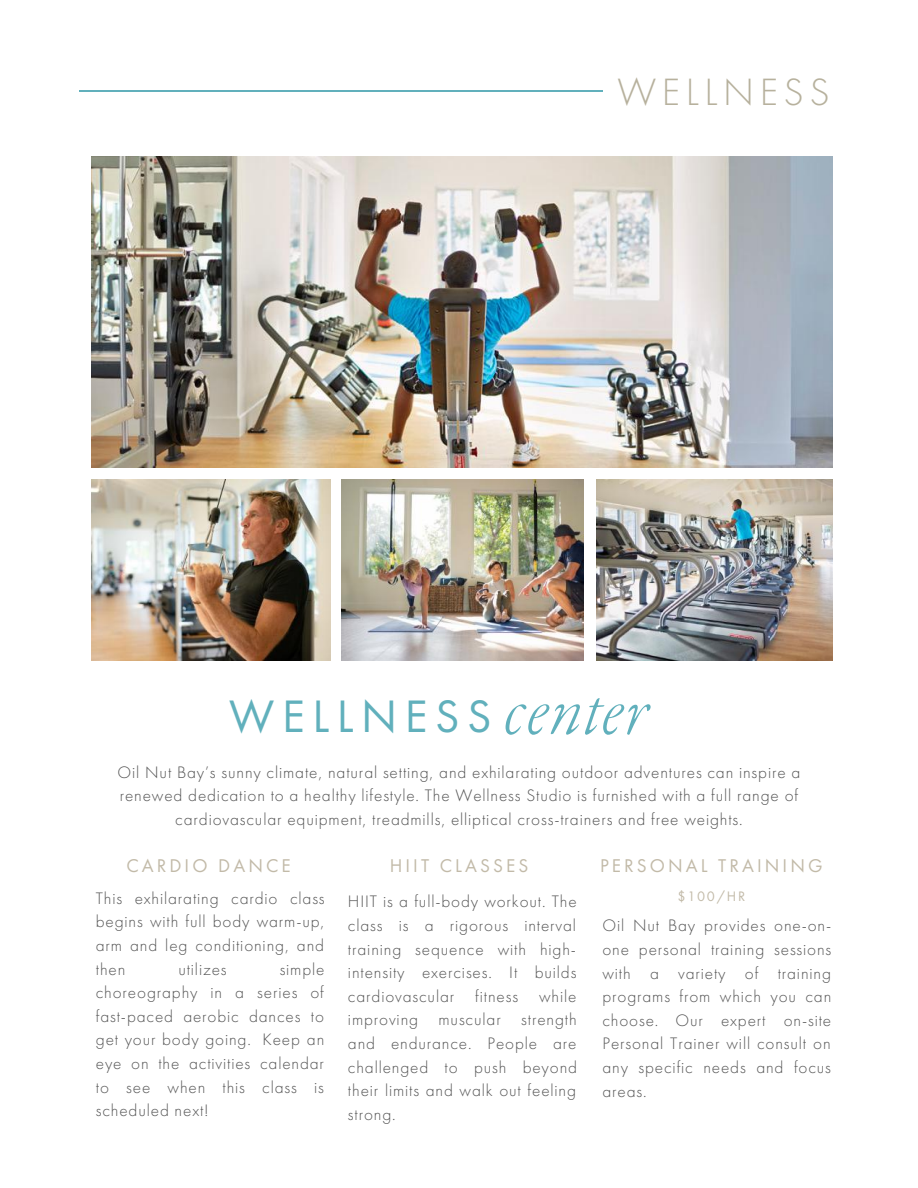
<style>
.page{position:relative;width:918px;height:1188px;background:#fff}
.page>*{position:absolute;margin:0;border:0;box-sizing:border-box;transform-origin:0 0}
.t1{font:47.25px "Futura PT";letter-spacing:.16em;color:#61b0bc}
.t2{font:300 39.45px "Futura PT";letter-spacing:.14em;color:#b7b19d}
.t3{font:19.2px "Futura PT";letter-spacing:.16em;color:#c2baa8}
.t4{font:300 17.25px/23.7px "Futura PT";letter-spacing:.05em;color:#545454;text-align:justify}
.t5{font:300 17.25px/23.7px "Futura PT";letter-spacing:.05em;color:#525252;text-align:center}
.t6{font:14.25px "Futura PT";color:#c2baa8}
.s1{font-family:"Garamond Premr Pro Lt It Disp";font-size:79.2px}
</style>
<div class="page">
<hr style="left:80px;top:91px;width:523px;height:1px;background:#61b0bc">
<img style="left:92px;top:157px;width:740px;height:310px">
<img style="left:342px;top:479px;width:242px;height:181px">
<img style="left:596px;top:479px;width:236px;height:181px">
<img style="left:92px;top:479px;width:238px;height:181px">
<h2 class="t2" style="left:618px;top:67px;width:214px">WELLNESS</h2>
<h1 class="t1" style="left:229px;top:686px;width:421px">WELLNESS<span class="s1">center</span></h1>
<p class="t5" style="left:118px;top:760px;width:684px">Oil Nut Bay’s sunny climate, natural setting, and exhilarating outdoor adventures can inspire a renewed dedication to a healthy lifestyle. The Wellness Studio is furnished with a full range of cardiovascular equipment, treadmills, elliptical cross-trainers and free weights.</p>
<p class="t3" style="left:126px;top:853px;width:166px">CARDIO DANCE</p>
<p class="t3" style="left:390px;top:853px;width:140px">HIIT CLASSES</p>
<p class="t3" style="left:600px;top:853px;width:224px">PERSONAL TRAINING</p>
<p class="t4" style="left:96px;top:886px;width:230px">This exhilarating cardio class begins with full body warm-up, arm and leg conditioning, and then</p>
<p class="t6" style="left:678px;top:887px;width:69px">$100/HR</p>
<p class="t4" style="left:348px;top:890px;width:231px">HIIT is a full-body workout. The class is a rigorous interval training sequence with high&shy;intensity exercises. It builds cardiovascular fitness while improving muscular strength and endurance. People are challenged to push beyond their limits and walk out feeling strong.</p>
<p class="t4" style="left:602px;top:914px;width:230px">Oil Nut Bay provides one-on&shy;one personal training sessions with a variety of training programs from which you can choose. Our expert on-site Personal Trainer will consult on any specific needs and focus areas.</p>
<p class="t4" style="left:96px;top:957px;width:230px;text-indent:184px">simple choreography in a series of fast-paced aerobic dances to get your body going. Keep an eye on the activities calendar to see when this class is scheduled next!</p>
<p class="t4" style="left:178px;top:957px;width:50px">utilizes</p>
</div>
